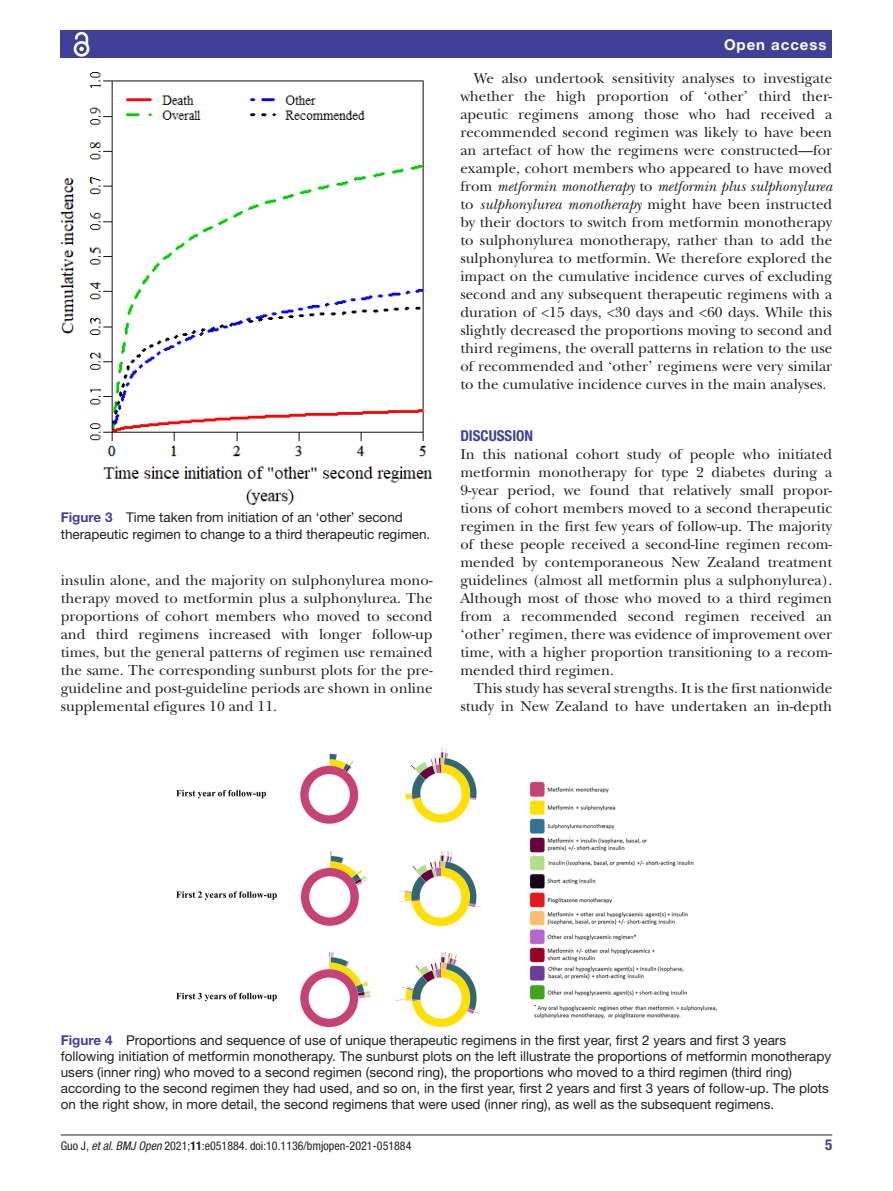
<style>
.page{position:relative;width:893px;height:1191px;background:#fff}
.page>*{position:absolute;margin:0;border:0;box-sizing:border-box;transform-origin:0 0}
.t1{font:15px/18px "New Baskerville";color:#231f20;text-align:justify}
.t2{font:700 condensed 15px "Helvetica Neue LT Std";color:#414099}
.t3{font:700 15px "Helvetica Neue LT Std";letter-spacing:.065em;color:#fff}
.t4{font:13.5px/16.2px "Helvetica Neue LT Std";color:#231f20}
.t5{font:condensed 12px "Helvetica Neue LT Std";color:#231f20}
.s1{font-weight:700;color:#414099}
.s2{font-style:italic}
.s3{font-weight:700}
</style>
<div class="page">
<hr style="left:61px;top:1134px;width:771px;height:1px;background:#231f20">
<div style="left:61px;top:31px;width:771px;height:27px;background:#414099"></div>
<svg style="left:73px;top:31px;width:17px;height:26px"></svg>
<img style="left:61px;top:73px;width:372px;height:432px">
<img style="left:176px;top:747px;width:540px;height:279px">
<p class="t4" style="left:61px;top:509px;width:371px"><span class="s1">Figure 3</span> Time taken from initiation of an ‘other’ second therapeutic regimen to change to a third therapeutic regimen.</p>
<p class="t1" style="left:61px;top:571px;width:373px">insulin alone, and the majority on sulphonylurea mono&shy;therapy moved to metformin plus a sulphonylurea. The proportions of cohort members who moved to second and third regimens increased with longer follow-up times, but the general patterns of regimen use remained the same. The corresponding sunburst plots for the pre&shy;guideline and post-guideline periods are shown in online supplemental efigures 10 and 11.</p>
<p class="t3" style="left:724px;top:35px;width:104px">Open access</p>
<p class="t1" style="left:460px;top:69px;width:373px;text-indent:13px">We also undertook sensitivity analyses to investigate whether the high proportion of ‘other’ third ther&shy;apeutic regimens among those who had received a recommended second regimen was likely to have been an artefact of how the regimens were constructed—for example, cohort members who appeared to have moved from <span class="s2">metformin monotherapy</span> to <span class="s2">metformin plus sulphonylurea </span>to <span class="s2">sulphonylurea monotherapy</span> might have been instructed by their doctors to switch from metformin monotherapy to sulphonylurea monotherapy, rather than to add the sulphonylurea to metformin. We therefore explored the impact on the cumulative incidence curves of excluding second and any subsequent therapeutic regimens with a duration of &lt;15 days, &lt;30 days and &lt;60 days. While this slightly decreased the proportions moving to second and third regimens, the overall patterns in relation to the use of recommended and ‘other’ regimens were very similar to the cumulative incidence curves in the main analyses.</p>
<p class="t2" style="left:460px;top:426px;width:74px">DISCUSSION</p>
<p class="t1" style="left:460px;top:445px;width:373px">In this national cohort study of people who initiated metformin monotherapy for type 2 diabetes during a 9-year period, we found that relatively small propor&shy;tions of cohort members moved to a second therapeutic regimen in the first few years of follow-up. The majority of these people received a second-line regimen recom&shy;mended by contemporaneous New Zealand treatment guidelines (almost all metformin plus a sulphonylurea).<br>Although most of those who moved to a third regimen from a recommended second regimen received an ‘other’ regimen, there was evidence of improvement over time, with a higher proportion transitioning to a recom&shy;mended third regimen.</p>
<p class="t1" style="left:460px;top:679px;width:373px;text-align:right">This study has several strengths. It is the first nationwide study in New Zealand to have undertaken an in-depth</p>
<p class="t4" style="left:61px;top:1031px;width:772px"><span class="s1">Figure 4</span> Proportions and sequence of use of unique therapeutic regimens in the first year, first 2 years and first 3 years following initiation of metformin monotherapy. The sunburst plots on the left illustrate the proportions of metformin monotherapy users (inner ring) who moved to a second regimen (second ring), the proportions who moved to a third regimen (third ring) according to the second regimen they had used, and so on, in the first year, first 2 years and first 3 years of follow-up. The plots on the right show, in more detail, the second regimens that were used (inner ring), as well as the subsequent regimens.</p>
<p class="t5" style="left:61px;top:1138px;width:352px">Guo J, <span class="s2">et al</span>. <span class="s2">BMJ Open</span> 2021;<span class="s3">11</span>:e051884. doi:10.1136/bmjopen-2021-051884</p>
<p class="t2" style="left:825px;top:1135px;width:9px">5</p>
</div>
